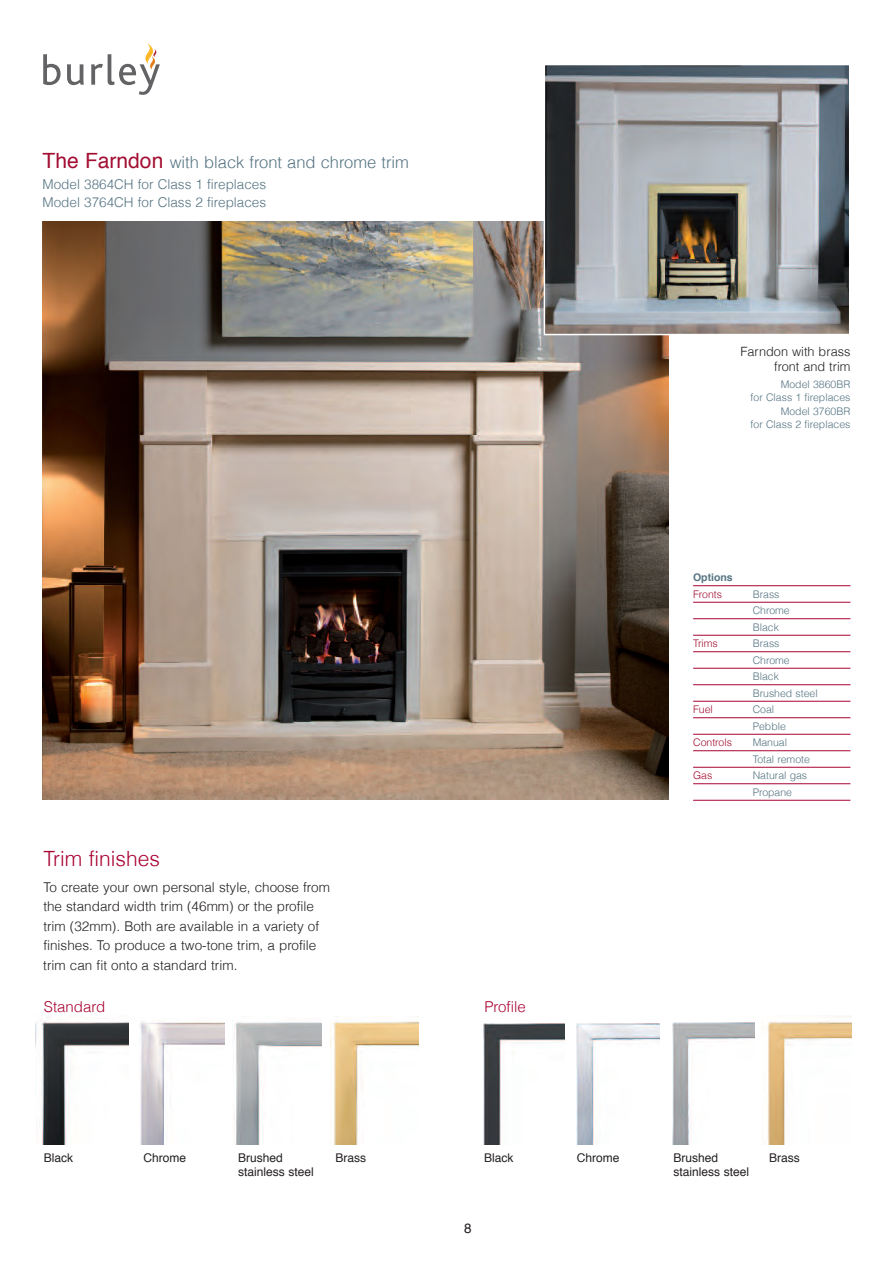
<style>
.page{position:relative;width:893px;height:1263px;background:#fff}
.page>*{position:absolute;margin:0;border:0;box-sizing:border-box;transform-origin:0 0}
.t1{font:300 21px "Helvetica";color:#a90332}
.t2{font:300 16.5px "Helvetica";color:#557482}
.t3{font:300 15px "Helvetica";color:#a90332}
.t4{font:300 13.5px/19.5px "Helvetica";color:#231f20}
.t5{font:300 13.5px/18px "Helvetica";color:#557482}
.t6{font:13.5px "Helvetica";color:#231f20}
.t7{font:300 12.75px/15px "Helvetica";color:#231f20;text-align:right}
.t8{font:12px/13.5px "Helvetica";color:#231f20}
.t9{font:300 10.5px/16.5px "Helvetica";color:#557482}
.t10{font:300 10.5px "Helvetica";color:#a20e32}
.t11{font:700 10.5px "Helvetica";color:#557482}
.s1{font-weight:400;font-size:21px;color:#a20e32}
</style>
<div class="page">
<svg style="left:43px;top:54px;width:18px;height:31px"></svg>
<svg style="left:67px;top:64px;width:17px;height:21px"></svg>
<svg style="left:91px;top:43px;width:69px;height:52px"></svg>
<img style="left:43px;top:221px;width:626px;height:578px">
<img style="left:140px;top:1021px;width:84px;height:124px">
<img style="left:234px;top:1022px;width:88px;height:123px">
<img style="left:36px;top:1017px;width:93px;height:128px">
<img style="left:330px;top:1021px;width:88px;height:124px">
<img style="left:767px;top:1016px;width:84px;height:129px">
<img style="left:672px;top:1023px;width:83px;height:122px">
<img style="left:577px;top:1023px;width:83px;height:122px">
<img style="left:483px;top:1024px;width:82px;height:121px">
<img style="left:547px;top:67px;width:300px;height:265px">
<div style="left:544px;top:64px;width:306px;height:271px;border:2px solid #fff"></div>
<hr style="left:693px;top:585px;width:157px;height:1px;background:#a90332">
<hr style="left:693px;top:602px;width:157px;height:1px;background:#a90332">
<hr style="left:693px;top:618px;width:157px;height:1px;background:#a90332">
<hr style="left:693px;top:635px;width:157px;height:1px;background:#a90332">
<hr style="left:693px;top:651px;width:157px;height:1px;background:#a90332">
<hr style="left:693px;top:668px;width:157px;height:1px;background:#a90332">
<hr style="left:693px;top:684px;width:157px;height:1px;background:#a90332">
<hr style="left:693px;top:701px;width:157px;height:1px;background:#a90332">
<hr style="left:693px;top:717px;width:157px;height:1px;background:#a90332">
<hr style="left:693px;top:734px;width:157px;height:1px;background:#a90332">
<hr style="left:693px;top:750px;width:157px;height:1px;background:#a90332">
<hr style="left:693px;top:767px;width:157px;height:1px;background:#a90332">
<hr style="left:693px;top:783px;width:157px;height:1px;background:#a90332">
<hr style="left:693px;top:800px;width:157px;height:1px;background:#a90332">
<p class="t2" style="left:43px;top:155px;width:368px"><span class="s1">The Farndon</span> with black front and chrome trim</p>
<p class="t5" style="left:43px;top:176px;width:225px">Model 3864CH for Class 1 fireplaces<br>Model 3764CH for Class 2 fireplaces</p>
<h1 class="t1" style="left:43px;top:850px;width:118px">Trim finishes</h1>
<p class="t4" style="left:43px;top:878px;width:288px">To create your own personal style, choose from the standard width trim (46mm) or the profile trim (32mm). Both are available in a variety of finishes. To produce a two-tone trim, a profile trim can fit onto a standard trim.</p>
<p class="t3" style="left:44px;top:1000px;width:63px">Standard</p>
<p class="t3" style="left:484px;top:1000px;width:43px">Profile</p>
<p class="t7" style="left:740px;top:345px;width:112px">Farndon with brass front and trim</p>
<p class="t9" style="left:751px;top:378px;width:101px;line-height:13.5px;text-align:right">Model 3860BR<br>for Class 1 fireplaces<br>Model 3760BR<br>for Class 2 fireplaces</p>
<p class="t11" style="left:693px;top:573px;width:41px">Options</p>
<p class="t10" style="left:693px;top:589px;width:30px">Fronts</p>
<p class="t9" style="left:753px;top:586px;width:39px">Brass<br>Chrome<br>Black</p>
<p class="t10" style="left:693px;top:639px;width:26px">Trims</p>
<p class="t9" style="left:753px;top:636px;width:67px">Brass<br>Chrome<br>Black<br>Brushed steel</p>
<p class="t10" style="left:693px;top:705px;width:21px">Fuel</p>
<p class="t9" style="left:753px;top:702px;width:35px">Coal<br>Pebble</p>
<p class="t10" style="left:693px;top:738px;width:40px">Controls</p>
<p class="t9" style="left:753px;top:735px;width:59px">Manual<br>Total remote</p>
<p class="t10" style="left:693px;top:771px;width:21px">Gas</p>
<p class="t9" style="left:753px;top:768px;width:56px">Natural gas<br>Propane</p>
<p class="t8" style="left:44px;top:1152px;width:31px">Black</p>
<p class="t8" style="left:143px;top:1152px;width:44px">Chrome</p>
<p class="t8" style="left:238px;top:1152px;width:46px">Brushed</p>
<p class="t8" style="left:484px;top:1152px;width:31px">Black</p>
<p class="t8" style="left:577px;top:1152px;width:44px">Chrome</p>
<p class="t8" style="left:238px;top:1166px;width:77px">stainless steel</p>
<p class="t8" style="left:673px;top:1152px;width:77px">Brushed stainless steel</p>
<p class="t8" style="left:335px;top:1152px;width:32px">Brass</p>
<p class="t8" style="left:769px;top:1152px;width:32px">Brass</p>
<p class="t6" style="left:464px;top:1222px;width:9px">8</p>
</div>
